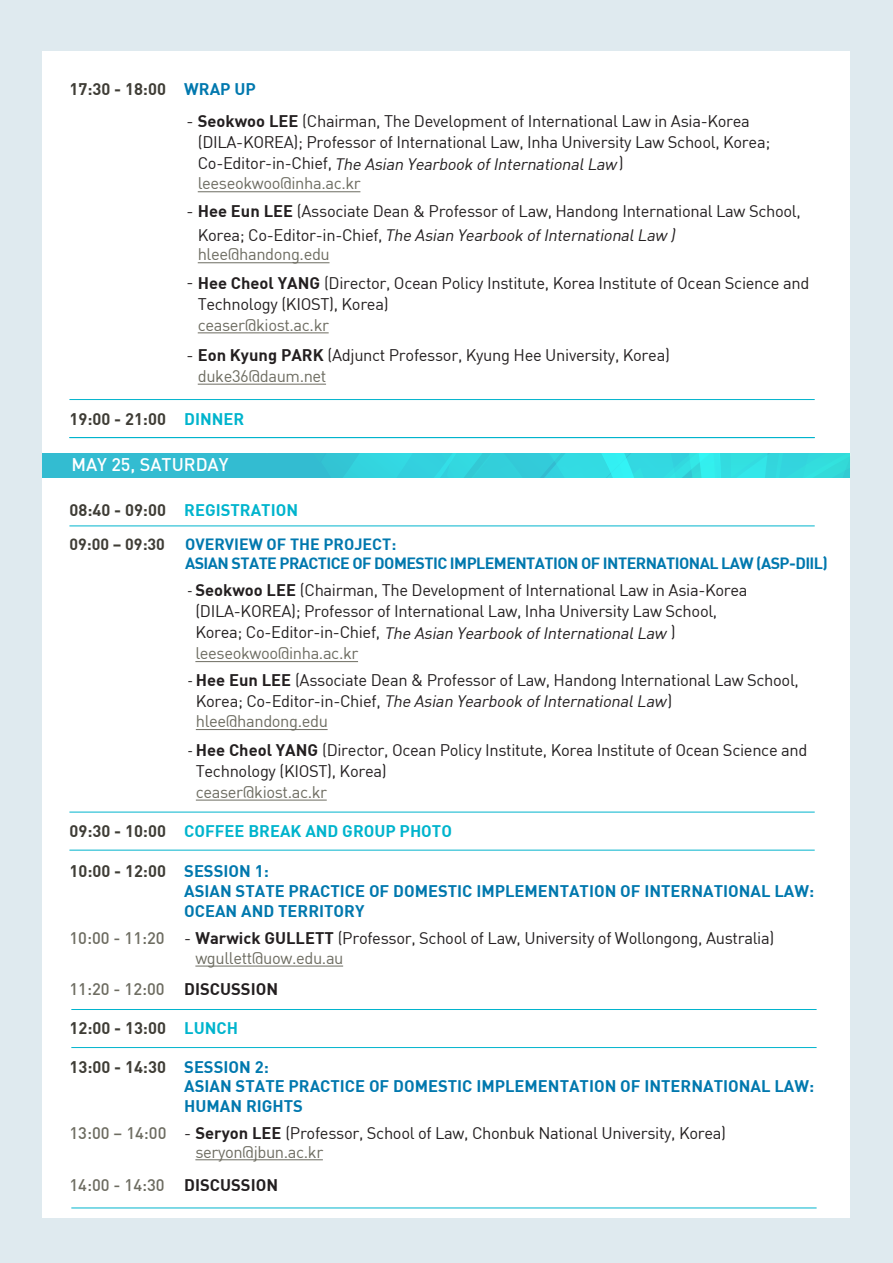
<style>
.page{position:relative;width:893px;height:1263px;background:#dfeaef}
.page>*{position:absolute;margin:0;border:0;box-sizing:border-box;transform-origin:0 0}
.t1{font:18px "Dinmed";color:#fff}
.t2{font:16.5px/21px "Dinreg";letter-spacing:-.02em;color:#231f20}
.t3{font:16.5px/21px "Dinreg";letter-spacing:-.02em;color:#231f20;scale:.8 1}
.t4{font:16.5px/19.8px "Dinbol";color:#0078ae}
.t5{font:16.5px "Dinreg";letter-spacing:-.025em;color:#6d6c61}
.t6{font:16.5px "Dinmed";color:#6d6c61}
.t7{font:16.5px "Dinbol";color:#00b4cd}
.t8{font:16.5px "Dinbol";color:#3f3d36}
.t9{font:italic 16.2px "Dinreg";color:#231f20}
.t10{font:16.05px/19.2px "Dinbol";letter-spacing:-.035em;color:#0078ae}
.t11{font:16.05px "Dinbol";color:#3f3d36}
.s1{color:#0078ae}
.s2{font-family:"Dinbol"}
.s3{font-style:normal;font-size:16.5px}
.s4{color:#6d6c61}
.s5{color:#00b4cd}
.s6{color:#3f3d36}
.s7{font-family:"Dinbol";color:#231f20}
</style>
<div class="page">
<div style="left:43px;top:52px;width:807px;height:1166px;background:#fff"></div>
<hr style="left:198px;top:332px;width:131px;height:1px;background:#6d6c61">
<hr style="left:198px;top:384px;width:128px;height:1px;background:#6d6c61">
<hr style="left:198px;top:262px;width:131px;height:1px;background:#6d6c61">
<hr style="left:198px;top:191px;width:162px;height:1px;background:#6d6c61">
<div style="left:42px;top:453px;width:808px;height:25px;background:#33bcd1"></div>
<svg style="left:343px;top:453px;width:507px;height:25px;background:#33d8e0"></svg>
<hr style="left:69px;top:526px;width:746px;height:1px;background:#00b4cd">
<hr style="left:195px;top:661px;width:163px;height:1px;background:#6d6c61">
<hr style="left:196px;top:729px;width:132px;height:1px;background:#6d6c61">
<hr style="left:196px;top:800px;width:131px;height:1px;background:#6d6c61">
<hr style="left:195px;top:1159px;width:128px;height:1px;background:#6d6c61">
<hr style="left:69px;top:812px;width:746px;height:1px;background:#00b4cd">
<hr style="left:69px;top:850px;width:746px;height:1px;background:#00b4cd">
<hr style="left:71px;top:1009px;width:746px;height:1px;background:#00b4cd">
<hr style="left:71px;top:1047px;width:746px;height:1px;background:#00b4cd">
<hr style="left:69px;top:399px;width:746px;height:1px;background:#00b4cd">
<hr style="left:69px;top:437px;width:746px;height:1px;background:#00b4cd">
<hr style="left:71px;top:1208px;width:746px;height:1px;background:#00b4cd">
<hr style="left:195px;top:966px;width:148px;height:1px;background:#6d6c61">
<p class="t8" style="left:69px;top:78px;width:188px">17:30 - 18:00 <span class="s1">WRAP UP</span></p>
<p class="t2" style="left:198px;top:111px;width:574px;text-indent:-11px">- <span class="s2">Seokwoo LEE</span> (Chairman, The Development of International Law in Asia-Korea (DILA-KOREA); Professor of International Law, Inha University Law School, Korea;</p>
<p class="t9" style="left:198px;top:154px;width:428px"><span class="s3">C o - E d i t o r - i n - C h i e f ,</span> The Asian Yearbook of International Law <span class="s3">)</span></p>
<p class="t5" style="left:198px;top:173px;width:165px">leeseokwoo@inha.ac.kr</p>
<p class="t2" style="left:187px;top:200px;width:616px">- <span class="s2">Hee Eun LEE</span> (Associate Dean &amp; Professor of Law, Handong International Law School,</p>
<p class="t9" style="left:198px;top:225px;width:482px"><span class="s3">Ko re a ; C o - E d i t o r- i n - C h i ef ,</span> The Asian Yearbook of International Law )</p>
<p class="t5" style="left:198px;top:244px;width:134px">hlee@handong.edu</p>
<p class="t2" style="left:198px;top:272px;width:613px;text-indent:-11px">- <span class="s2">Hee Cheol YANG</span> (Director, Ocean Policy Institute, Korea Institute of Ocean Science and<br>Technology (KIOST), Korea)</p>
<p class="t5" style="left:198px;top:314px;width:133px">ceaser@kiost.ac.kr</p>
<p class="t2" style="left:198px;top:344px;width:474px;text-indent:-11px">- <span class="s2">Eon Kyung PARK</span> (Adjunct Professor, Kyung Hee University, Korea) <span class="s4">duke36@daum.net</span></p>
<p class="t8" style="left:69px;top:408px;width:176px">19:00 - 21:00 <span class="s5">DINNER</span></p>
<p class="t1" style="left:71px;top:453px;width:159px">MAY 25, SATURDAY</p>
<p class="t7" style="left:69px;top:499px;width:230px"><span class="s6">08:40 - 09:00</span> REGISTRATION</p>
<p class="t11" style="left:69px;top:534px;width:97px">09:00 – 09:30</p>
<p class="t10" style="left:185px;top:534px;width:644px">OVERVIEW OF THE PROJECT:<br>ASIAN STATE PRACTICE OF DOMESTIC IMPLEMENTATION OF INTERNATIONAL LAW (ASP-DIIL)</p>
<p class="t3" style="left:195px;top:580px;width:692px;text-indent:-8px">- <span class="s2">Seokwoo LEE</span> (Chairman, The Development of International Law in Asia-Korea (DILA-KOREA); Professor of International Law, Inha University Law School,</p>
<p class="t9" style="left:195px;top:623px;width:482px"><span class="s3">K o re a ; C o - E d i t o r - i n - C h i e f ,</span> The Asian Yearbook of International Law <span class="s3">)</span></p>
<p class="t5" style="left:195px;top:643px;width:165px">leeseokwoo@inha.ac.kr</p>
<p class="t3" style="left:187px;top:669px;width:766px">- <span class="s2">Hee Eun LEE</span> (Associate Dean &amp; Professor of Law, Handong International Law School,</p>
<p class="t9" style="left:196px;top:691px;width:478px"><span class="s3">K o re a ; C o - E d i t o r - i n - C h i e f ,</span> The Asian Yearbook of International Law<span class="s3">)</span></p>
<p class="t5" style="left:196px;top:711px;width:134px">hlee@handong.edu</p>
<p class="t3" style="left:196px;top:739px;width:766px;text-indent:-8px">- <span class="s2">Hee Cheol YANG</span> (Director, Ocean Policy Institute, Korea Institute of Ocean Science and<br>Technology (KIOST), Korea)</p>
<p class="t5" style="left:196px;top:781px;width:133px">ceaser@kiost.ac.kr</p>
<p class="t7" style="left:69px;top:820px;width:384px"><span class="s6">09:30 - 10:00</span> COFFEE BREAK AND GROUP PHOTO</p>
<p class="t4" style="left:184px;top:861px;width:631px;text-indent:-115px"><span class="s6">10:00 - 12:00</span> SESSION 1:<br>ASIAN STATE PRACTICE OF DOMESTIC IMPLEMENTATION OF INTERNATIONAL LAW:<br>OCEAN AND TERRITORY</p>
<p class="t6" style="left:69px;top:928px;width:97px">10:00 - 11:20</p>
<p class="t5" style="left:195px;top:947px;width:150px">wgullett@uow.edu.au</p>
<p class="t2" style="left:184px;top:927px;width:592px">- <span class="s2">Warwick GULLETT</span> (Professor, School of Law, University of Wollongong, Australia)</p>
<p class="t6" style="left:69px;top:978px;width:210px">11:20 - 12:00 <span class="s7">DISCUSSION</span></p>
<p class="t8" style="left:69px;top:1017px;width:170px">12:00 - 13:00 <span class="s5">LUNCH</span></p>
<p class="t4" style="left:184px;top:1056px;width:631px;text-indent:-115px"><span class="s6">13:00 - 14:30</span> SESSION 2:<br>ASIAN STATE PRACTICE OF DOMESTIC IMPLEMENTATION OF INTERNATIONAL LAW:<br>HUMAN RIGHTS</p>
<p class="t6" style="left:69px;top:1123px;width:99px">13:00 – 14:00</p>
<p class="t5" style="left:195px;top:1141px;width:129px">seryon@jbun.ac.kr</p>
<p class="t2" style="left:184px;top:1123px;width:543px">- <span class="s2">Seryon LEE</span> (Professor, School of Law, Chonbuk National University, Korea)</p>
<p class="t6" style="left:69px;top:1175px;width:210px">14:00 - 14:30 <span class="s7">DISCUSSION</span></p>
</div>
